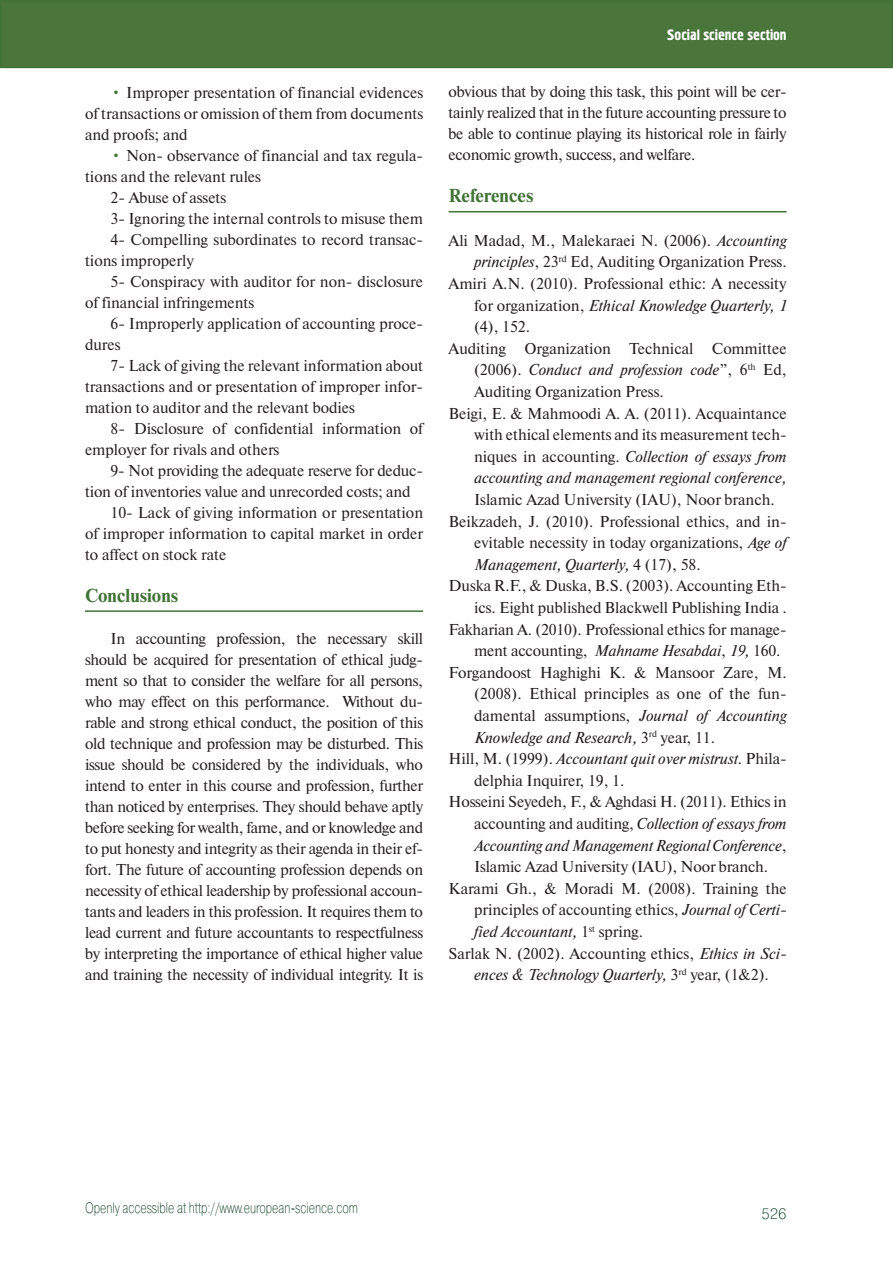
<style>
.page{position:relative;width:893px;height:1263px;background:#fff}
.page>*{position:absolute;margin:0;border:0;box-sizing:border-box;transform-origin:0 0}
.Заголовок{font:700 18.75px "Newton C";color:#417236}
.Текст_статьи{font:15.75px/21px "Newton C";color:#231f20}
.Литература{font:15.75px/21.6px "Newton C";color:#231f20;text-align:justify}
.t1{font:15px "Pragmatica Light C";color:#0b3e1f;scale:.75 1}
.t2{font:15px "Hermes C";color:#fff}
.t3{font:15px "Pragmatica Light C";color:#0b3e1f}
.s1{color:#417236}
.s2{font-style:italic}
</style>
<div class="page">
<div style="left:1px;top:1px;width:891px;height:66px;background:#4a763b"></div>
<div style="left:0;top:0;width:893px;height:68px;border:2px solid #417236"></div>
<hr style="left:85px;top:610px;width:338px;height:2px;background:#417236">
<hr style="left:449px;top:211px;width:338px;height:1px;background:#417236">
<p class="Текст_статьи" style="left:85px;top:82px;width:340px;text-align:justify;text-indent:26px"><span class="s1">•</span> Improper presentation of financial evidences of transactions or omission of them from documents and proofs; and</p>
<p class="Текст_статьи" style="left:85px;top:145px;width:340px;text-indent:26px"><span class="s1">•</span> Non- observance of financial and tax regula&shy;tions and the relevant rules</p>
<p class="Текст_статьи" style="left:111px;top:187px;width:117px">2- Abuse of assets</p>
<p class="Текст_статьи" style="left:111px;top:208px;width:314px">3- Ignoring the internal controls to misuse them</p>
<p class="Текст_статьи" style="left:85px;top:229px;width:340px;text-indent:26px">4- Compelling subordinates to record transac&shy;tions improperly</p>
<p class="Текст_статьи" style="left:85px;top:271px;width:340px;text-indent:26px">5- Conspiracy with auditor for non- disclosure of financial infringements</p>
<p class="Текст_статьи" style="left:85px;top:313px;width:340px;text-indent:26px">6- Improperly application of accounting proce&shy;dures</p>
<p class="Текст_статьи" style="left:85px;top:355px;width:340px;text-align:justify;text-indent:26px">7- Lack of giving the relevant information about transactions and or presentation of improper infor&shy;mation to auditor and the relevant bodies</p>
<p class="Текст_статьи" style="left:85px;top:418px;width:340px;text-indent:26px">8- Disclosure of confidential information of employer for rivals and others</p>
<p class="Текст_статьи" style="left:85px;top:460px;width:340px;text-indent:26px">9- Not providing the adequate reserve for deduc&shy;tion of inventories value and unrecorded costs; and</p>
<p class="Текст_статьи" style="left:85px;top:502px;width:340px;text-align:justify;text-indent:26px">10- Lack of giving information or presentation of improper information to capital market in order to affect on stock rate</p>
<p class="Заголовок" style="left:85px;top:585px;width:95px">Conclusions</p>
<p class="Текст_статьи" style="left:85px;top:628px;width:340px;text-align:justify;text-indent:26px">In accounting profession, the necessary skill should be acquired for presentation of ethical judg&shy;ment so that to consider the welfare for all persons, who may effect on this performance. Without du&shy;rable and strong ethical conduct, the position of this old technique and profession may be disturbed. This issue should be considered by the individuals, who intend to enter in this course and profession, further than noticed by enterprises. They should behave aptly before seeking for wealth, fame, and or knowledge and to put honesty and integrity as their agenda in their ef&shy;fort. The future of accounting profession depends on necessity of ethical leadership by professional accoun&shy;tants and leaders in this profession. It requires them to lead current and future accountants to respectfulness by interpreting the importance of ethical higher value and training the necessity of individual integrity. It is</p>
<p class="t2" style="left:667px;top:26px;width:121px">Social science section</p>
<p class="Текст_статьи" style="left:449px;top:82px;width:340px;text-align:justify">obvious that by doing this task, this point will be cer&shy;tainly realized that in the future accounting pressure to be able to continue playing its historical role in fairly economic growth, success, and welfare.</p>
<p class="Заголовок" style="left:449px;top:186px;width:86px">References</p>
<p class="Литература" style="left:449px;top:230px;width:340px;text-align:right">Ali Madad, M., Malekaraei N. (2006). <span class="s2">Accounting principles</span>, 23<sup>rd</sup> Ed, Auditing Organization Press.</p>
<p class="Литература" style="left:474px;top:273px;width:314px;text-indent:-26px">Amiri A.N. (2010). Professional ethic: A necessity for organization, <span class="s2">Ethical Knowledge Quarterly, 1 </span>(4), 152.</p>
<p class="Литература" style="left:474px;top:338px;width:314px;text-indent:-26px">Auditing Organization Technical Committee (2006). <span class="s2">Conduct and profession code</span>”, 6<sup>th</sup> Ed, Auditing Organization Press.</p>
<p class="Литература" style="left:474px;top:402px;width:314px;text-indent:-26px">Beigi, E. &amp; Mahmoodi A. A. (2011). Acquaintance with ethical elements and its measurement tech&shy;niques in accounting. <span class="s2">Collection of essays from accounting and management regional conference, </span>Islamic Azad University (IAU), Noor branch.</p>
<p class="Литература" style="left:474px;top:510px;width:314px;text-indent:-26px">Beikzadeh, J. (2010). Professional ethics, and in&shy;evitable necessity in today organizations, <span class="s2">Age of Management, Quarterly,</span> 4 (17), 58.</p>
<p class="Литература" style="left:449px;top:575px;width:340px;text-align:right">Duska R.F., &amp; Duska, B.S. (2003). Accounting Eth&shy;ics. Eight published Blackwell Publishing India .</p>
<p class="Литература" style="left:474px;top:618px;width:314px;text-indent:-26px">Fakharian A. (2010). Professional ethics for manage&shy;ment accounting, <span class="s2">Mahname Hesabdai</span>, <span class="s2">19,</span> 160.</p>
<p class="Литература" style="left:474px;top:662px;width:314px;text-indent:-26px">Forgandoost Haghighi K. &amp; Mansoor Zare, M. (2008). Ethical principles as one of the fun&shy;damental assumptions, <span class="s2">Journal of Accounting Knowledge and Research,</span> 3<sup>rd</sup> year, 11.</p>
<p class="Литература" style="left:474px;top:748px;width:314px;text-indent:-26px">Hill, M. (1999). <span class="s2">Accountant quit over mistrust</span>. Phila&shy;delphia Inquirer, 19, 1.</p>
<p class="Литература" style="left:474px;top:791px;width:314px;text-indent:-26px">Hosseini Seyedeh, F., &amp; Aghdasi H. (2011). Ethics in accounting and auditing, <span class="s2">Collection of essays from Accounting and Management Regional Conference</span>, Islamic Azad University (IAU), Noor branch.</p>
<p class="Литература" style="left:474px;top:878px;width:314px;text-indent:-26px">Karami Gh., &amp; Moradi M. (2008). Training the principles of accounting ethics, <span class="s2">Journal of Certi&shy;fied Accountant,</span> 1<sup>st</sup> spring.</p>
<p class="Литература" style="left:449px;top:942px;width:340px;text-align:center">Sarlak N. (2002). Accounting ethics, <span class="s2">Ethics in Sci&shy;ences &amp; Technology Quarterly,</span> 3<sup>rd</sup> year, (1&amp;2).</p>
<p class="t1" style="left:85px;top:1199px;width:365px">Openly accessible at http://www.european-science.com</p>
<p class="t3" style="left:762px;top:1205px;width:27px">526</p>
</div>
